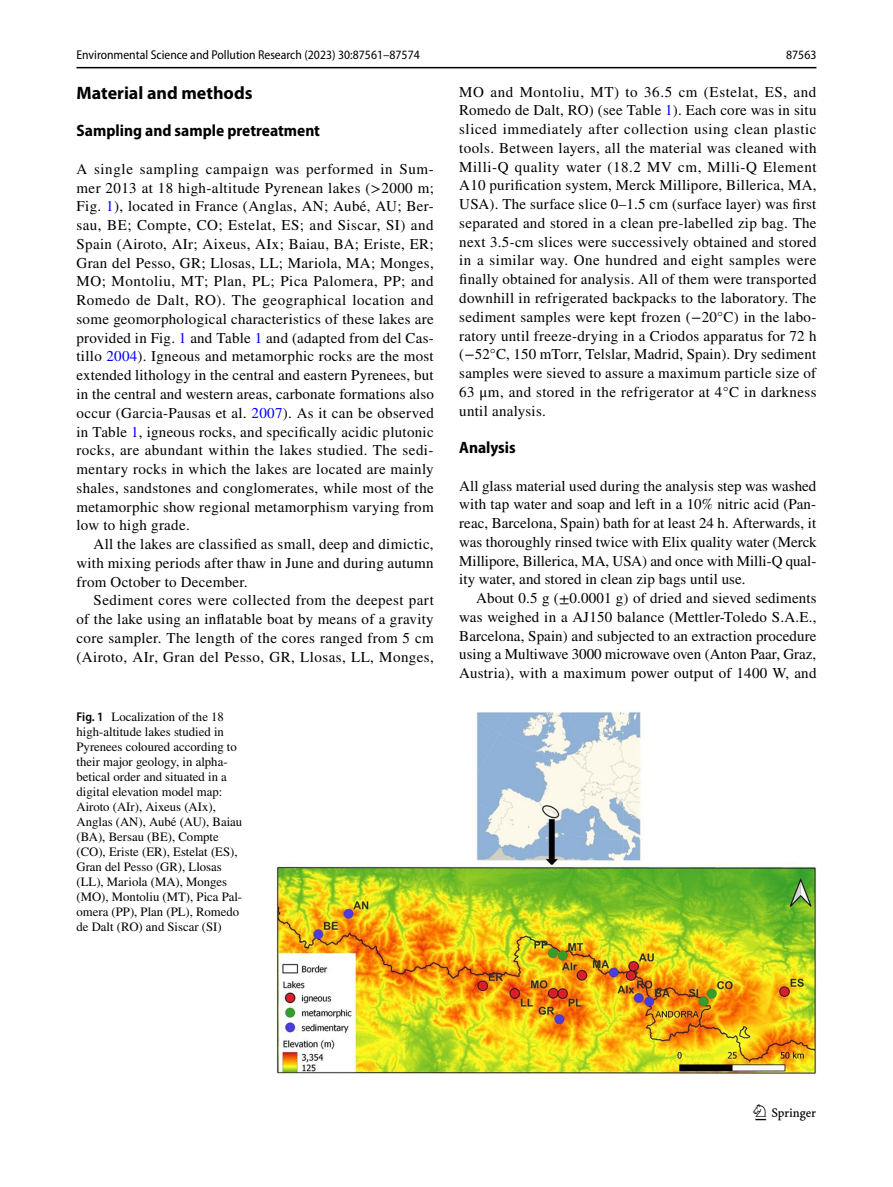
<style>
.page{position:relative;width:893px;height:1187px;background:#fff}
.page>*{position:absolute;margin:0;border:0;box-sizing:border-box;transform-origin:0 0}
.t1{font:22.5px "Springnew Regular 3";color:#000}
.t2{font:700 18px "Myriad Pro";color:#000}
.t3{font:700 semi-condensed 16.5px "Myriad Pro";color:#000}
.t4{font:15px/18.8px "STIX";letter-spacing:.02em;color:#000;text-align:justify}
.t5{font:12.75px/15px "STIX";color:#000}
.t6{font:semi-condensed 12.75px "Myriad Pro";color:#000}
.s1{color:#00f}
.s2{font-family:"Myriad Pro";font-weight:600;font-stretch:semi-condensed}
</style>
<div class="page">
<hr style="left:77px;top:67px;width:739px;height:1px;background:#000">
<img style="left:276px;top:712px;width:540px;height:361px">
<p class="t6" style="left:77px;top:48px;width:345px">Environmental Science and Pollution Research (2023) 30:87561–87574</p>
<p class="t6" style="left:786px;top:48px;width:32px">87563</p>
<p class="t2" style="left:77px;top:81px;width:178px">Material and methods</p>
<p class="t3" style="left:77px;top:122px;width:245px">Sampling and sample pretreatment</p>
<p class="t4" style="left:77px;top:160px;width:359px">A single sampling campaign was performed in Sum&shy;mer 2013 at 18 high-altitude Pyrenean lakes (&gt;2000 m; Fig. <span class="s1">1</span>), located in France (Anglas, AN; Aubé, AU; Ber&shy;sau, BE; Compte, CO; Estelat, ES; and Siscar, SI) and Spain (Airoto, AIr; Aixeus, AIx; Baiau, BA; Eriste, ER; Gran del Pesso, GR; Llosas, LL; Mariola, MA; Monges, MO; Montoliu, MT; Plan, PL; Pica Palomera, PP; and Romedo de Dalt, RO). The geographical location and some geomorphological characteristics of these lakes are provided in Fig. <span class="s1">1</span> and Table <span class="s1">1</span> and (adapted from del Cas&shy;tillo <span class="s1">2004</span>). Igneous and metamorphic rocks are the most extended lithology in the central and eastern Pyrenees, but in the central and western areas, carbonate formations also occur (Garcia-Pausas et al. <span class="s1">2007</span>). As it can be observed in Table <span class="s1">1</span>, igneous rocks, and specifically acidic plutonic rocks, are abundant within the lakes studied. The sedi&shy;mentary rocks in which the lakes are located are mainly shales, sandstones and conglomerates, while most of the metamorphic show regional metamorphism varying from low to high grade.</p>
<p class="t4" style="left:77px;top:535px;width:359px;text-indent:17px">All the lakes are classified as small, deep and dimictic, with mixing periods after thaw in June and during autumn from October to December.</p>
<p class="t4" style="left:77px;top:592px;width:359px;text-indent:17px">Sediment cores were collected from the deepest part of the lake using an inflatable boat by means of a gravity core sampler. The length of the cores ranged from 5 cm (Airoto, AIr, Gran del Pesso, GR, Llosas, LL, Monges,</p>
<p class="t5" style="left:77px;top:710px;width:167px"><span class="s2">Fig. 1</span> Localization of the 18 high-altitude lakes studied in<br>Pyrenees coloured according to their major geology, in alpha&shy;betical order and situated in a digital elevation model map:<br>Airoto (AIr), Aixeus (AIx),<br>Anglas (AN), Aubé (AU), Baiau (BA), Bersau (BE), Compte (CO), Eriste (ER), Estelat (ES),<br>Gran del Pesso (GR), Llosas (LL), Mariola (MA), Monges (MO), Montoliu (MT), Pica Pal&shy;omera (PP), Plan (PL), Romedo de Dalt (RO) and Siscar (SI)</p>
<p class="t4" style="left:459px;top:83px;width:359px">MO and Montoliu, MT) to 36.5 cm (Estelat, ES, and Romedo de Dalt, RO) (see Table <span class="s1">1</span>). Each core was in situ sliced immediately after collection using clean plastic tools. Between layers, all the material was cleaned with Milli-Q quality water (18.2 MV cm, Milli-Q Element A10 purification system, Merck Millipore, Billerica, MA, USA). The surface slice 0–1.5 cm (surface layer) was first separated and stored in a clean pre-labelled zip bag. The next 3.5-cm slices were successively obtained and stored in a similar way. One hundred and eight samples were finally obtained for analysis. All of them were transported downhill in refrigerated backpacks to the laboratory. The sediment samples were kept frozen (−20°C) in the labo&shy;ratory until freeze-drying in a Criodos apparatus for 72 h (−52°C, 150 mTorr, Telslar, Madrid, Spain). Dry sediment samples were sieved to assure a maximum particle size of 63 μm, and stored in the refrigerator at 4°C in darkness until analysis.</p>
<p class="t3" style="left:459px;top:438px;width:58px">Analysis</p>
<p class="t4" style="left:459px;top:477px;width:359px">All glass material used during the analysis step was washed with tap water and soap and left in a 10% nitric acid (Pan&shy;reac, Barcelona, Spain) bath for at least 24 h. Afterwards, it was thoroughly rinsed twice with Elix quality water (Merck Millipore, Billerica, MA, USA) and once with Milli-Q qual&shy;ity water, and stored in clean zip bags until use.</p>
<p class="t4" style="left:459px;top:589px;width:359px;text-indent:17px">About 0.5 g (±0.0001 g) of dried and sieved sediments was weighed in a AJ150 balance (Mettler-Toledo S.A.E., Barcelona, Spain) and subjected to an extraction procedure using a Multiwave 3000 microwave oven (Anton Paar, Graz, Austria), with a maximum power output of 1400 W, and</p>
<h1 class="t1" style="left:755px;top:1104px;width:62px">1 3</h1>
</div>
